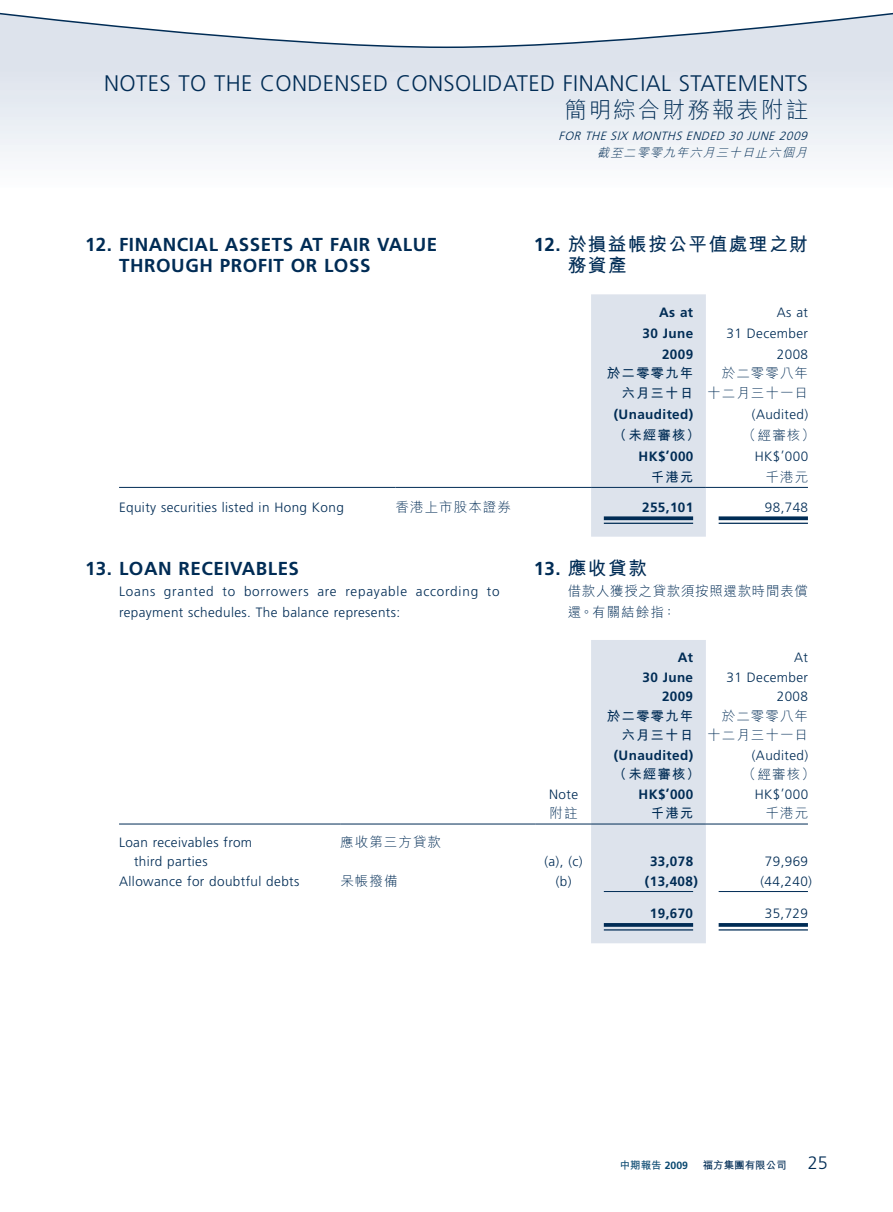
<style>
.page{position:relative;width:893px;height:1212px;background:#fff}
.page>*{position:absolute;margin:0;border:0;box-sizing:border-box;transform-origin:0 0}
.t1{font:300 22.5px "Frutiger LT Std";letter-spacing:.02em;color:#002c55}
.t2{font:300 22.5px "M Hei HK";letter-spacing:.095em;color:#002c55}
.t3{font:700 18.75px/21px "Frutiger LT Std";letter-spacing:.03em;color:#002c55}
.t4{font:700 18.75px/21px "M Hei HK";letter-spacing:.075em;color:#002c55}
.t5{font:300 13.5px/21px "Frutiger LT Std";letter-spacing:.03em;color:#002c55;text-align:right}
.t6{font:700 13.5px/21px "Frutiger LT Std";letter-spacing:.03em;color:#002c55;text-align:right}
.t7{font:300 13.5px/19.5px "M Hei HK";letter-spacing:.08em;color:#002c55;text-align:right}
.t8{font:700 13.5px/19.5px "M Hei HK";letter-spacing:.08em;color:#002c55;text-align:right}
.t9{font:300 13.5px/21px "M Hei HK";letter-spacing:.05em;color:#002c55}
.t10{font:italic 300 12px "Frutiger LT Std";color:#002c55}
.t11{font:italic 300 12px "M Hei HK";color:#002c55}
.t12{font:700 10.5px "M Hei HK";color:#002c55}
.t13{font:700 10.5px "M Hei HK";color:#094870}
.s1{font-family:"Frutiger LT Std"}
.s2{font-family:"Frutiger LT Std";font-weight:300;font-size:18px}
</style>
<div class="page">
<svg style="left:0;top:12px;width:893px;height:145px"></svg>
<div style="left:591px;top:294px;width:115px;height:243px;background:#dde3ec"></div>
<hr style="left:119px;top:487px;width:276px;height:1px;background:#002c55">
<hr style="left:395px;top:487px;width:196px;height:1px;background:#002c55">
<hr style="left:591px;top:487px;width:115px;height:1px;background:#002c55">
<hr style="left:706px;top:487px;width:102px;height:1px;background:#002c55">
<svg style="left:604px;top:516px;width:89px;height:4px"></svg>
<hr style="left:604px;top:523px;width:89px;height:1px;background:#002c55">
<svg style="left:719px;top:516px;width:89px;height:4px"></svg>
<hr style="left:719px;top:523px;width:89px;height:1px;background:#002c55">
<div style="left:591px;top:640px;width:115px;height:303px;background:#dde3ec"></div>
<hr style="left:119px;top:824px;width:221px;height:1px;background:#002c55">
<hr style="left:340px;top:824px;width:196px;height:1px;background:#002c55">
<hr style="left:536px;top:824px;width:55px;height:1px;background:#002c55">
<hr style="left:591px;top:824px;width:115px;height:1px;background:#002c55">
<hr style="left:706px;top:824px;width:102px;height:1px;background:#002c55">
<hr style="left:604px;top:891px;width:89px;height:1px;background:#002c55">
<hr style="left:719px;top:891px;width:89px;height:1px;background:#002c55">
<svg style="left:604px;top:923px;width:89px;height:4px"></svg>
<hr style="left:604px;top:929px;width:89px;height:1px;background:#002c55">
<svg style="left:719px;top:923px;width:89px;height:4px"></svg>
<hr style="left:719px;top:929px;width:89px;height:1px;background:#002c55">
<h1 class="t1" style="left:104px;top:70px;width:706px">NOTES TO THE CONDENSED CONSOLIDATED FINANCIAL STATEMENTS</h1>
<h1 class="t2" style="left:564px;top:99px;width:245px">簡明綜合財務報表附註</h1>
<p class="t10" style="left:559px;top:129px;width:253px">FOR THE SIX MONTHS ENDED 30 JUNE 2009</p>
<p class="t11" style="left:597px;top:146px;width:214px">截至二零零九年六月三十日止六個月</p>
<h2 class="t3" style="left:119px;top:234px;width:319px;text-indent:-34px">12. FINANCIAL ASSETS AT FAIR VALUE<br>THROUGH PROFIT OR LOSS</h2>
<h2 class="t4" style="left:568px;top:232px;width:242px;text-indent:-34px"><span class="s1">12.</span> 於損益帳按公平值處理之財務資產</h2>
<p class="t6" style="left:642px;top:301px;width:52px">As at<br>30 June<br>2009</p>
<p class="t5" style="left:727px;top:302px;width:83px">As at<br>31 December<br>2008</p>
<p class="t8" style="left:607px;top:362px;width:88px">於二零零九年六月三十日</p>
<p class="t7" style="left:707px;top:363px;width:102px">於二零零八年十二月三十一日</p>
<p class="t6" style="left:614px;top:403px;width:81px">(Unaudited)</p>
<p class="t5" style="left:752px;top:404px;width:58px">(Audited)</p>
<p class="t8" style="left:613px;top:424px;width:88px">（未經審核）</p>
<p class="t7" style="left:742px;top:425px;width:74px">（經審核）</p>
<p class="t6" style="left:639px;top:445px;width:56px">HK$’000</p>
<p class="t5" style="left:755px;top:446px;width:55px">HK$’000</p>
<p class="t8" style="left:651px;top:466px;width:44px">千港元</p>
<p class="t7" style="left:766px;top:467px;width:44px">千港元</p>
<p class="t5" style="left:119px;top:497px;width:226px">Equity securities listed in Hong Kong</p>
<p class="t7" style="left:396px;top:497px;width:117px">香港上市股本證券</p>
<p class="t6" style="left:642px;top:496px;width:53px">255,101</p>
<p class="t5" style="left:765px;top:497px;width:45px">98,748</p>
<h2 class="t3" style="left:85px;top:558px;width:215px">13. LOAN RECEIVABLES</h2>
<p class="t5" style="left:119px;top:581px;width:382px;text-align:left">Loans granted to borrowers are repayable according to repayment schedules. The balance represents:</p>
<p class="t5" style="left:134px;top:832px;width:120px;line-height:19.5px;text-align:left;text-indent:-15px">Loan receivables from third parties</p>
<p class="t7" style="left:340px;top:832px;width:102px">應收第三方貸款</p>
<h2 class="t4" style="left:534px;top:556px;width:115px"><span class="s1">13.</span> 應收貸款</h2>
<p class="t9" style="left:568px;top:581px;width:242px">借款人獲授之貸款須按照還款時間表償還。有關結餘指：</p>
<p class="t6" style="left:642px;top:648px;width:52px;line-height:19.5px">At<br>30 June<br>2009</p>
<p class="t5" style="left:727px;top:648px;width:83px;line-height:19.5px">At<br>31 December<br>2008</p>
<p class="t8" style="left:607px;top:705px;width:88px">於二零零九年六月三十日</p>
<p class="t7" style="left:707px;top:706px;width:102px">於二零零八年十二月三十一日</p>
<p class="t6" style="left:614px;top:744px;width:81px">(Unaudited)</p>
<p class="t5" style="left:752px;top:745px;width:58px">(Audited)</p>
<p class="t8" style="left:613px;top:763px;width:88px">（未經審核）</p>
<p class="t7" style="left:742px;top:764px;width:74px">（經審核）</p>
<p class="t5" style="left:549px;top:784px;width:30px">Note</p>
<p class="t6" style="left:639px;top:783px;width:56px">HK$’000</p>
<p class="t5" style="left:755px;top:784px;width:55px">HK$’000</p>
<p class="t7" style="left:550px;top:803px;width:30px">附註</p>
<p class="t8" style="left:651px;top:802px;width:44px">千港元</p>
<p class="t7" style="left:766px;top:803px;width:44px">千港元</p>
<p class="t5" style="left:544px;top:851px;width:40px">(a), (c)</p>
<p class="t6" style="left:650px;top:851px;width:45px">33,078</p>
<p class="t5" style="left:765px;top:851px;width:45px">79,969</p>
<p class="t5" style="left:119px;top:871px;width:182px">Allowance for doubtful debts</p>
<p class="t7" style="left:340px;top:871px;width:59px">呆帳撥備</p>
<p class="t5" style="left:556px;top:871px;width:17px">(b)</p>
<p class="t6" style="left:645px;top:870px;width:54px">(13,408)</p>
<p class="t5" style="left:760px;top:871px;width:53px">(44,240)</p>
<p class="t6" style="left:650px;top:903px;width:45px">19,670</p>
<p class="t5" style="left:765px;top:903px;width:45px">35,729</p>
<p class="t13" style="left:620px;top:1158px;width:70px">中期報告 <span class="s1">2009</span></p>
<p class="t12" style="left:703px;top:1158px;width:127px">福方集團有限公司 <span class="s2">25</span></p>
</div>
